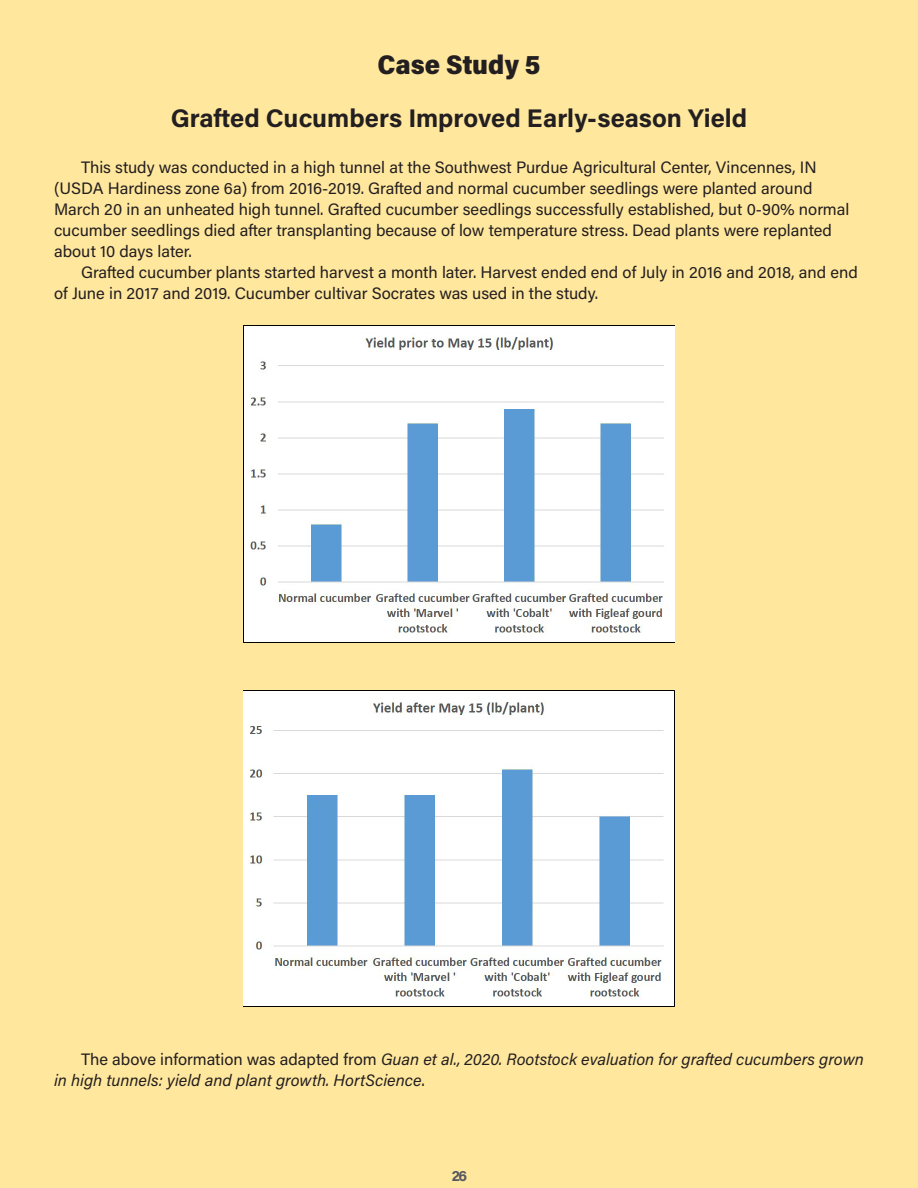
<style>
.page{position:relative;width:918px;height:1188px;background:#ffe79d}
.page>*{position:absolute;margin:0;border:0;box-sizing:border-box;transform-origin:0 0}
.Header_1{font:900 27px "Acumin Pro Semi Cond";color:#231f20}
.Header_2{font:700 25.5px "Acumin Pro";color:#231f20}
.Body_Copy{font:16.5px/21px "Acumin Pro";color:#231f20}
.Body_Copy-2{font:italic 16.5px/21px "Acumin Pro";color:#231f20}
.t1{font:700 15px "Acumin Pro";color:#555960}
.s1{font-style:normal}
</style>
<div class="page">
<img style="left:243px;top:690px;width:432px;height:316px">
<img style="left:243px;top:326px;width:432px;height:316px">
<p class="Header_1" style="left:377px;top:45px;width:165px">Case Study 5</p>
<p class="Header_2" style="left:171px;top:100px;width:578px">Grafted Cucumbers Improved Early-season Yield</p>
<p class="Body_Copy" style="left:54px;top:156px;width:797px;text-indent:27px">This study was conducted in a high tunnel at the Southwest Purdue Agricultural Center, Vincennes, IN (USDA Hardiness zone 6a) from 2016-2019. Grafted and normal cucumber seedlings were planted around March 20 in an unheated high tunnel. Grafted cucumber seedlings successfully established, but 0-90% normal cucumber seedlings died after transplanting because of low temperature stress. Dead plants were replanted about 10 days later.</p>
<p class="Body_Copy" style="left:54px;top:261px;width:805px;text-indent:27px">Grafted cucumber plants started harvest a month later. Harvest ended end of July in 2016 and 2018, and end of June in 2017 and 2019. Cucumber cultivar Socrates was used in the study.</p>
<p class="Body_Copy-2" style="left:54px;top:1049px;width:811px;text-indent:27px"><span class="s1">The above information was adapted from</span> Guan et al., 2020. Rootstock evaluation for grafted cucumbers grown in high tunnels: yield and plant growth. HortScience<span class="s1">.</span></p>
<p class="t1" style="left:452px;top:1165px;width:17px">26</p>
</div>
